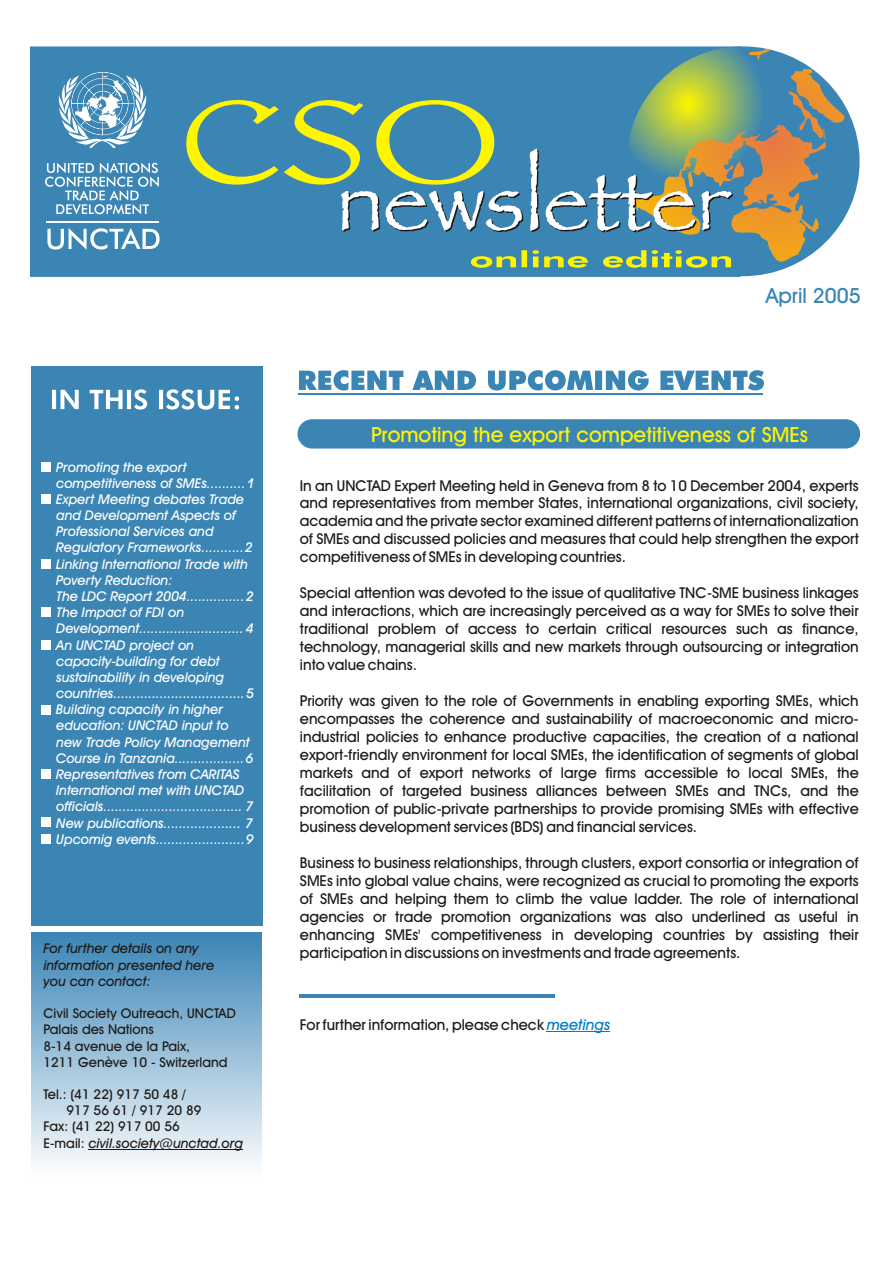
<style>
.page{position:relative;width:894px;height:1263px;background:#fff}
.page>*{position:absolute;margin:0;border:0;box-sizing:border-box;transform-origin:0 0}
.t1{font:21px "Avant Garde Md BT";color:#fff500}
.t2{font:21px "Avant Garde Md BT";color:#3b85b5}
.t3{font:15px/18px "Avant Garde Md BT";color:#1f1a17;text-align:justify}
.t4{font:italic 13.5px/16.2px "Avant Garde Md BT";color:#fff}
.t5{font:13.5px/16.2px "Avant Garde Md BT";color:#1f1a17}
.t6{font:italic 13.5px/16.2px "Avant Garde Md BT";color:#1f1a17}
.s1{font-style:normal}
.s2{font-style:italic;color:#007dc2}
</style>
<div class="page">
<div style="left:298px;top:419px;width:562px;height:30px;background:#3b85b5;border-radius:15px"></div>
<div style="left:31px;top:366px;width:231px;height:560px;background:#3b85b5"></div>
<svg style="left:52px;top:389px;width:187px;height:21px"></svg>
<div style="left:31px;top:932px;width:231px;height:244px;background:linear-gradient(to bottom,#3a84b6,#fcfdfe)"></div>
<hr style="left:89px;top:1149px;width:154px;height:1px;background:#1f1a17">
<svg style="left:299px;top:370px;width:465px;height:20px"></svg>
<hr style="left:298px;top:393px;width:465px;height:2px;background:#3b85b5">
<div style="left:30px;top:46px;width:711px;height:231px;background:#3b85b5"></div>
<svg style="left:627px;top:46px;width:233px;height:230px;background:#5b8b9d"></svg>
<svg style="left:186px;top:49px;width:659px;height:183px;background:#64959c"></svg>
<svg style="left:471px;top:250px;width:260px;height:18px;background:#7fab75"></svg>
<svg style="left:59px;top:72px;width:87px;height:76px"></svg>
<hr style="left:46px;top:221px;width:113px;height:2px;background:#fff">
<svg style="left:47px;top:228px;width:113px;height:22px"></svg>
<svg style="left:45px;top:163px;width:114px;height:51px;background:#6ba3c7"></svg>
<hr style="left:547px;top:1031px;width:63px;height:1px;background:#007dc2">
<hr style="left:299px;top:994px;width:255px;height:4px;background:#3b85b5">
<div style="left:41px;top:462px;width:10px;height:9px;background:#fff"></div>
<div style="left:41px;top:494px;width:10px;height:10px;background:#fff"></div>
<div style="left:41px;top:559px;width:10px;height:9px;background:#fff"></div>
<div style="left:41px;top:607px;width:10px;height:9px;background:#fff"></div>
<div style="left:41px;top:640px;width:10px;height:9px;background:#fff"></div>
<div style="left:41px;top:705px;width:10px;height:9px;background:#fff"></div>
<div style="left:41px;top:769px;width:10px;height:9px;background:#fff"></div>
<div style="left:41px;top:818px;width:10px;height:9px;background:#fff"></div>
<div style="left:41px;top:835px;width:10px;height:9px;background:#fff"></div>
<h1 class="t2" style="left:766px;top:287px;width:97px">April 2005</h1>
<p class="t4" style="left:56px;top:460px;width:200px">Promoting the export competitiveness of SMEs..........1<br>Expert Meeting debates Trade and Development Aspects of Professional Services and Regulatory Frameworks...........2<br>Linking International Trade with Poverty Reduction:<br>The LDC Report 2004...............2<br>The Impact of FDI on Development........................... 4<br>An UNCTAD project on capacity-building for debt sustainability in developing countries..................................5<br>Building capacity in higher education: UNCTAD input to new Trade Policy Management Course in Tanzania..................6<br>Representatives from CARITAS International met with UNCTAD officials.................................... 7<br>New publications.................... 7<br>Upcomig events.......................9</p>
<p class="t6" style="left:43px;top:942px;width:172px">For further details on any information presented here you can contact:</p>
<p class="t5" style="left:43px;top:1007px;width:194px">Civil Society Outreach, UNCTAD<br>Palais des Nations<br>8-14 avenue de la Paix,<br>1211 Genève 10 - Switzerland</p>
<p class="t5" style="left:43px;top:1087px;width:144px">Tel.: (41 22) 917 50 48 /</p>
<p class="t5" style="left:67px;top:1104px;width:137px">917 56 61 / 917 20 89</p>
<p class="t5" style="left:43px;top:1120px;width:138px">Fax: (41 22) 917 00 56</p>
<p class="t6" style="left:43px;top:1136px;width:201px"><span class="s1">E-mail:</span> civil.society@unctad.org</p>
<h1 class="t1" style="left:371px;top:426px;width:438px">Promoting the export competitiveness of SMEs</h1>
<p class="t3" style="left:300px;top:478px;width:560px">In an UNCTAD Expert Meeting held in Geneva from 8 to 10 December 2004, experts and representatives from member States, international organizations, civil society, academia and the private sector examined different patterns of internationalization of SMEs and discussed policies and measures that could help strengthen the export competitiveness of SMEs in developing countries.</p>
<p class="t3" style="left:300px;top:585px;width:560px">Special attention was devoted to the issue of qualitative TNC-SME business linkages and interactions, which are increasingly perceived as a way for SMEs to solve their traditional problem of access to certain critical resources such as finance, technology, managerial skills and new markets through outsourcing or integration into value chains.</p>
<p class="t3" style="left:300px;top:693px;width:560px">Priority was given to the role of Governments in enabling exporting SMEs, which encompasses the coherence and sustainability of macroeconomic and micro&shy;industrial policies to enhance productive capacities, the creation of a national export-friendly environment for local SMEs, the identification of segments of global markets and of export networks of large firms accessible to local SMEs, the facilitation of targeted business alliances between SMEs and TNCs, and the promotion of public-private partnerships to provide promising SMEs with effective business development services (BDS) and financial services.</p>
<p class="t3" style="left:300px;top:855px;width:560px">Business to business relationships, through clusters, export consortia or integration of SMEs into global value chains, were recognized as crucial to promoting the exports of SMEs and helping them to climb the value ladder. The role of international agencies or trade promotion organizations was also underlined as useful in enhancing SMEs' competitiveness in developing countries by assisting their participation in discussions on investments and trade agreements.</p>
<p class="t3" style="left:300px;top:1017px;width:312px">For further information, please check <span class="s2">meetings</span></p>
</div>
